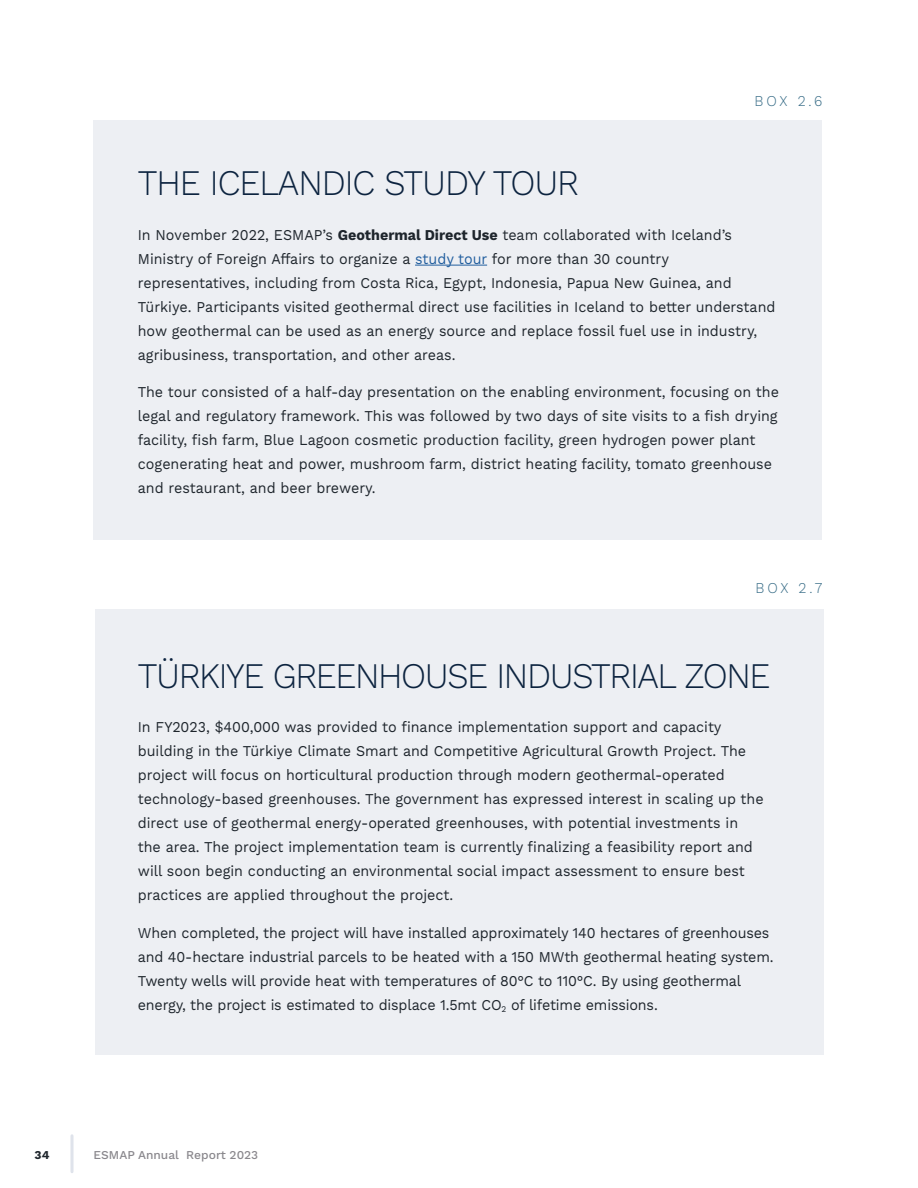
<style>
.page{position:relative;width:918px;height:1188px;background:#fff}
.page>*{position:absolute;margin:0;border:0;box-sizing:border-box;transform-origin:0 0}
.t1{font:300 36px "Work Sans";letter-spacing:-.04em;color:#0c233f;scale:.95 1}
.t2{font:15px/24px "Work Sans";color:#1e252c;scale:.95 1}
.t3{font:300 15px "Work Sans";letter-spacing:.19em;color:#366b86;scale:.95 1}
.t4{font:500 12px "Work Sans";color:#8a888d}
.t5{font:700 12px "Work Sans";color:#1e252c}
.s1{font-weight:700}
.s2{color:#215e9e}
</style>
<div class="page">
<hr style="left:70px;top:1136px;width:4px;height:36px;background:#e6e9ef">
<div style="left:94px;top:121px;width:728px;height:419px;background:#edeff3"></div>
<div style="left:95px;top:610px;width:729px;height:445px;background:#edeff3"></div>
<hr style="left:415px;top:265px;width:72px;height:1px;background:#215e9e">
<p class="t3" style="left:755px;top:92px;width:73px">BOX 2.6</p>
<h1 class="t1" style="left:138px;top:162px;width:466px">THE ICELANDIC STUDY TOUR</h1>
<p class="t2" style="left:138px;top:223px;width:673px">In November 2022, ESMAP’s <span class="s1">Geothermal Direct Use</span> team collaborated with Iceland’s Ministry of Foreign Affairs to organize a <span class="s2">study tour</span> for more than 30 country representatives, including from Costa Rica, Egypt, Indonesia, Papua New Guinea, and Türkiye. Participants visited geothermal direct use facilities in Iceland to better understand how geothermal can be used as an energy source and replace fossil fuel use in industry, agribusiness, transportation, and other areas.</p>
<p class="t2" style="left:138px;top:381px;width:676px">The tour consisted of a half-day presentation on the enabling environment, focusing on the legal and regulatory framework. This was followed by two days of site visits to a fish drying facility, fish farm, Blue Lagoon cosmetic production facility, green hydrogen power plant cogenerating heat and power, mushroom farm, district heating facility, tomato greenhouse and restaurant, and beer brewery.</p>
<p class="t3" style="left:756px;top:579px;width:72px">BOX 2.7</p>
<h1 class="t1" style="left:138px;top:655px;width:667px">TÜRKIYE GREENHOUSE INDUSTRIAL ZONE</h1>
<p class="t2" style="left:138px;top:716px;width:660px">In FY2023, $400,000 was provided to finance implementation support and capacity building in the Türkiye Climate Smart and Competitive Agricultural Growth Project. The project will focus on horticultural production through modern geothermal-operated technology-based greenhouses. The government has expressed interest in scaling up the direct use of geothermal energy-operated greenhouses, with potential investments in the area. The project implementation team is currently finalizing a feasibility report and will soon begin conducting an environmental social impact assessment to ensure best practices are applied throughout the project.</p>
<p class="t2" style="left:138px;top:921px;width:671px">When completed, the project will have installed approximately 140 hectares of greenhouses and 40-hectare industrial parcels to be heated with a 150 MWth geothermal heating system.<br>Twenty wells will provide heat with temperatures of 80°C to 110°C. By using geothermal energy, the project is estimated to displace 1.5mt CO<sub>2</sub> of lifetime emissions.</p>
<p class="t5" style="left:35px;top:1148px;width:16px">34</p>
<p class="t4" style="left:94px;top:1148px;width:166px">ESMAP Annual Report 2023</p>
</div>
